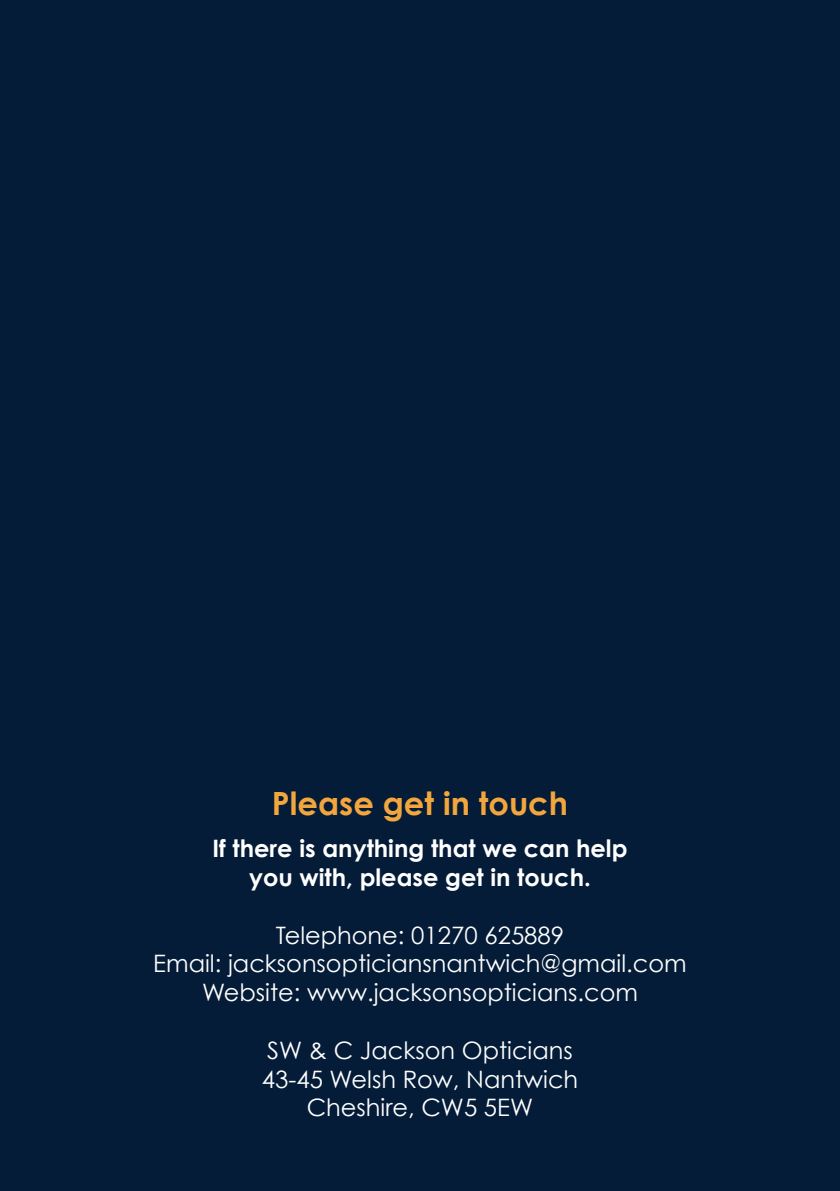
<style>
.page{position:relative;width:840px;height:1191px;background:#fff}
.page>*{position:absolute;margin:0;border:0;box-sizing:border-box;transform-origin:0 0}
.t1{font:700 32px "Century Gothic";color:#f2a63d}
.t2{font:24px "Century Gothic";color:#fff}
.t3{font:700 24px "Century Gothic";color:#fff}
</style>
<div class="page">
<div style="left:0;top:0;width:839px;height:1191px;background:#051c38"></div>
<p class="t1" style="left:272px;top:783px;width:297px">Please get in touch</p>
<p class="t3" style="left:212px;top:833px;width:416px">If there is anything that we can help</p>
<p class="t3" style="left:249px;top:862px;width:343px">you with, please get in touch.</p>
<p class="t2" style="left:275px;top:920px;width:290px">Telephone: 01270 625889</p>
<p class="t2" style="left:153px;top:949px;width:534px">Email: jacksonsopticiansnantwich@gmail.com</p>
<p class="t2" style="left:202px;top:978px;width:437px">Website: www.jacksonsopticians.com</p>
<p class="t2" style="left:267px;top:1035px;width:307px">SW &amp; C Jackson Opticians</p>
<p class="t2" style="left:261px;top:1064px;width:318px">43-45 Welsh Row, Nantwich</p>
<p class="t2" style="left:306px;top:1093px;width:228px">Cheshire, CW5 5EW</p>
</div>
